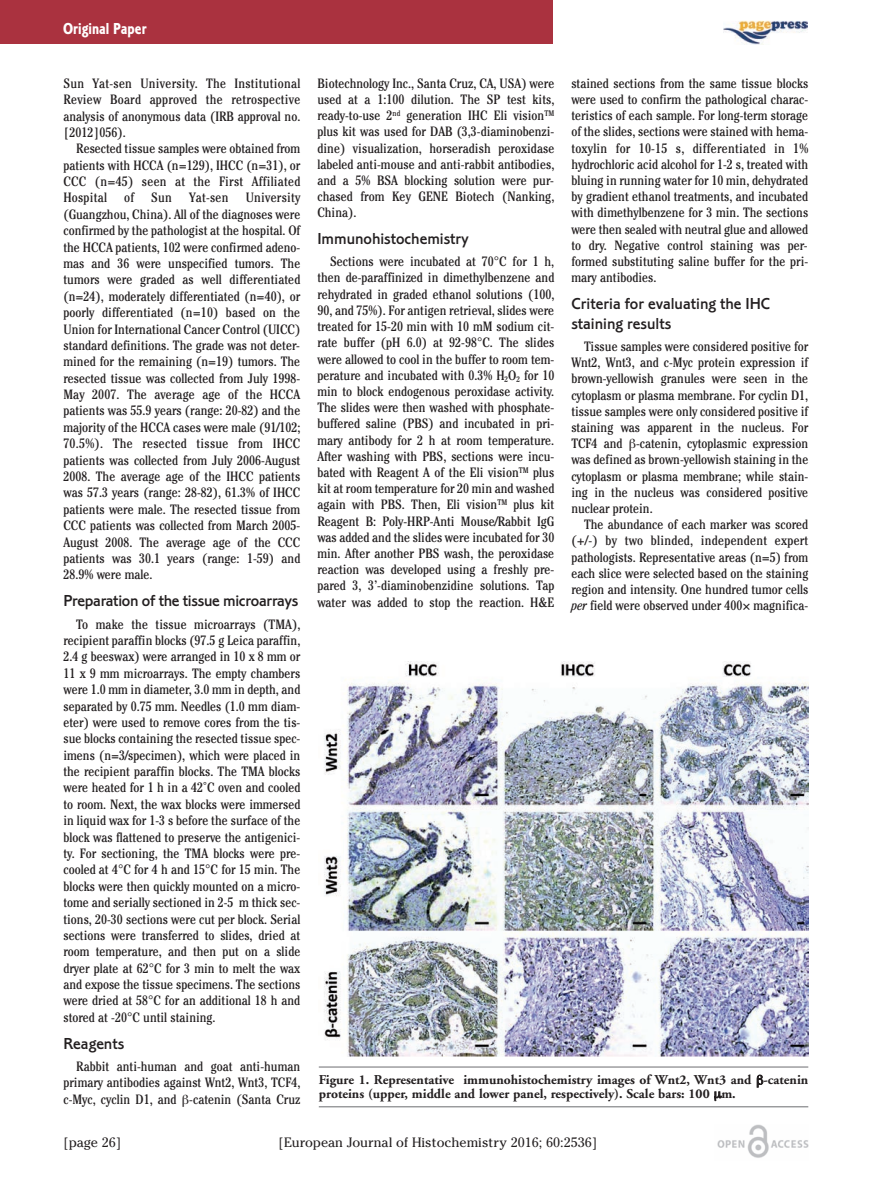
<style>
.page{position:relative;width:893px;height:1193px;background:#fff}
.page>*{position:absolute;margin:0;border:0;box-sizing:border-box;transform-origin:0 0}
.t1{font:16.5px/19.8px "Corinthian Medium Plain";color:#231f20}
.t2{font:16.5px "Corinthian Medium Plain";letter-spacing:-.02em;color:#231f20}
.t3{font:16.5px "Corinthian Bold Condensed Plain";color:#fff}
.t4{font:condensed 13.5px/16.2px "Cheltenham";color:#231f20;text-align:justify}
.t5{font:700 13.5px/13.5px "Adobe Garamond";color:#231f20}
.t6{font:13.5px "Cheltenham";color:#231f20}
.s1{font-style:italic}
</style>
<div class="page">
<div style="left:0;top:0;width:552px;height:43px;background:#aa323f"></div>
<img style="left:717px;top:1124px;width:91px;height:34px">
<img style="left:723px;top:20px;width:84px;height:24px">
<hr style="left:318px;top:1066px;width:489px;height:1px;background:#6c6d70">
<hr style="left:318px;top:1106px;width:489px;height:1px;background:#6c6d70">
<img style="left:324px;top:661px;width:483px;height:395px">
<p class="t3" style="left:63px;top:23px;width:85px">Original Paper</p>
<p class="t4" style="left:63px;top:76px;width:238px">Sun Yat-sen University. The Institutional Review Board approved the retrospective analysis of anonymous data (IRB approval no. [2012]056).</p>
<p class="t4" style="left:63px;top:142px;width:238px;text-indent:13px">Resected tissue samples were obtained from patients with HCCA (n=129), IHCC (n=31), or CCC (n=45) seen at the First Affiliated Hospital</p>
<p class="t4" style="left:124px;top:191px;width:11px">of</p>
<p class="t4" style="left:151px;top:191px;width:22px">Sun</p>
<p class="t4" style="left:189px;top:191px;width:41px">Yat-sen</p>
<p class="t4" style="left:63px;top:191px;width:238px;text-indent:182px">University (Guangzhou, China). All of the diagnoses were confirmed by the pathologist at the hospital. Of the HCCA patients, 102 were confirmed adeno&shy;mas and 36 were unspecified tumors. The tumors were graded as well differentiated (n=24), moderately differentiated (n=40), or poorly differentiated (n=10) based on the Union for International Cancer Control (UICC) standard definitions. The grade was not deter&shy;mined for the remaining (n=19) tumors. The resected tissue was collected from July 1998- May 2007. The average age of the HCCA patients was 55.9 years (range: 20-82) and the majority of the HCCA cases were male (91/102; 70.5%). The resected tissue from IHCC patients was collected from July 2006-August 2008. The average age of the IHCC patients was 57.3 years (range: 28-82), 61.3% of IHCC patients were male. The resected tissue from CCC patients was collected from March 2005- August 2008. The average age of the CCC patients was 30.1 years (range: 1-59) and 28.9% were male.</p>
<p class="t2" style="left:63px;top:595px;width:236px">Preparation of the tissue microarrays</p>
<p class="t4" style="left:63px;top:617px;width:238px;text-indent:13px">To make the tissue microarrays (TMA), recipient paraffin blocks (97.5 g Leica paraffin, 2.4 g beeswax) were arranged in 10 x 8 mm or 11 x 9 mm microarrays. The empty chambers were 1.0 mm in diameter, 3.0 mm in depth, and separated by 0.75 mm. Needles (1.0 mm diam&shy;eter) were used to remove cores from the tis&shy;sue blocks containing the resected tissue spec&shy;imens (n=3/specimen), which were placed in the recipient paraffin blocks. The TMA blocks were heated for 1 h in a 42˚C oven and cooled to room. Next, the wax blocks were immersed in liquid wax for 1-3 s before the surface of the block was flattened to preserve the antigenici&shy;ty. For sectioning, the TMA blocks were pre&shy;cooled at 4°C for 4 h and 15°C for 15 min. The blocks were then quickly mounted on a micro&shy;tome and serially sectioned in 2-5 m thick sec&shy;tions, 20-30 sections were cut per block. Serial sections were transferred to slides, dried at room temperature, and then put on a slide dryer plate at 62°C for 3 min to melt the wax and expose the tissue specimens. The sections were dried at 58°C for an additional 18 h and stored at -20°C until staining.</p>
<p class="t1" style="left:63px;top:1034px;width:62px">Reagents</p>
<p class="t4" style="left:63px;top:1059px;width:238px;text-indent:13px">Rabbit anti-human and goat anti-human primary antibodies against Wnt2, Wnt3, TCF4, c-Myc, cyclin D1, and -catenin (Santa Cruz</p>
<p class="t4" style="left:317px;top:76px;width:238px">Biotechnology Inc., Santa Cruz, CA, USA) were used at a 1:100 dilution. The SP test kits, ready-to-use 2<sup>nd</sup> generation IHC Eli vision<sup>TM </sup>plus kit was used for DAB (3,3-diaminobenzi&shy;dine) visualization, horseradish peroxidase labeled anti-mouse and anti-rabbit antibodies, and a 5% BSA blocking solution were pur&shy;chased from Key GENE Biotech (Nanking, China).</p>
<p class="t1" style="left:317px;top:230px;width:153px">Immunohistochemistry</p>
<p class="t4" style="left:317px;top:255px;width:238px;text-indent:13px">Sections were incubated at 70°C for 1 h, then de-paraffinized in dimethylbenzene and rehydrated in graded ethanol solutions (100, 90, and 75%). For antigen retrieval, slides were treated for 15-20 min with 10 mM sodium cit&shy;rate buffer (pH 6.0) at 92-98°C. The slides were allowed to cool in the buffer to room tem&shy;perature and incubated with 0.3% H<sub>2</sub>O<sub>2</sub> for 10 min to block endogenous peroxidase activity.<br>The slides were then washed with phosphate&shy;buffered saline (PBS) and incubated in pri&shy;mary antibody for 2 h at room temperature.<br>After washing with PBS, sections were incu&shy;bated with Reagent A of the Eli vision<sup>TM</sup> plus kit at room temperature for 20 min and washed again with PBS. Then, Eli vision<sup>TM</sup> plus kit Reagent B: Poly-HRP-Anti Mouse/Rabbit IgG was added and the slides were incubated for 30 min. After another PBS wash, the peroxidase reaction was developed using a freshly pre&shy;pared 3, 3’-diaminobenzidine solutions. Tap water was added to stop the reaction. H&amp;E</p>
<p class="t4" style="left:571px;top:76px;width:238px">stained sections from the same tissue blocks were used to confirm the pathological charac&shy;teristics of each sample. For long-term storage of the slides, sections were stained with hema&shy;toxylin for 10-15 s, differentiated in 1% hydrochloric acid alcohol for 1-2 s, treated with bluing in running water for 10 min, dehydrated by gradient ethanol treatments, and incubated with dimethylbenzene for 3 min. The sections were then sealed with neutral glue and allowed to dry. Negative control staining was per&shy;formed substituting saline buffer for the pri&shy;mary antibodies.</p>
<p class="t1" style="left:571px;top:295px;width:200px">Criteria for evaluating the IHC staining results</p>
<p class="t4" style="left:571px;top:339px;width:238px;text-indent:13px">Tissue samples were considered positive for Wnt2, Wnt3, and c-Myc protein expression if brown-yellowish granules were seen in the cytoplasm or plasma membrane. For cyclin D1, tissue samples were only considered positive if staining was apparent in the nucleus. For TCF4 and -catenin, cytoplasmic expression was defined as brown-yellowish staining in the cytoplasm or plasma membrane; while stain&shy;ing in the nucleus was considered positive nuclear protein.</p>
<p class="t4" style="left:571px;top:517px;width:238px;text-indent:13px">The abundance of each marker was scored (+/-) by two blinded, independent expert pathologists. Representative areas (n=5) from each slice were selected based on the staining region and intensity. One hundred tumor cells <span class="s1">per</span> field were observed under 400× magnifica-</p>
<p class="t5" style="left:318px;top:1074px;width:490px">Figure 1. Representative immunohistochemistry images of Wnt2, Wnt3 and -catenin proteins (upper, middle and lower panel, respectively). Scale bars: 100 m.</p>
<p class="t6" style="left:63px;top:1134px;width:59px">[page 26]</p>
<p class="t6" style="left:278px;top:1134px;width:320px">[European Journal of Histochemistry 2016; 60:2536]</p>
</div>
